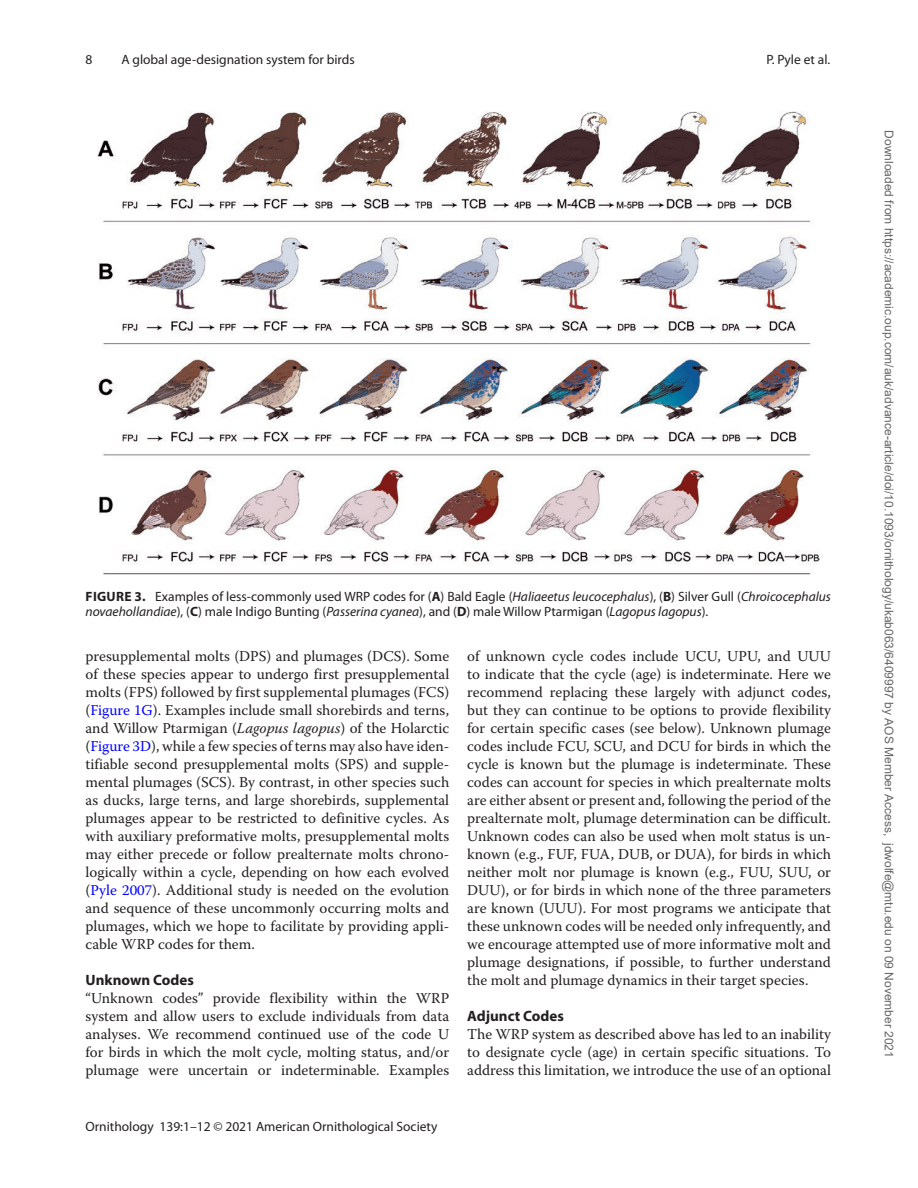
<style>
.page{position:relative;width:918px;height:1188px;background:#fff}
.page>*{position:absolute;margin:0;border:0;box-sizing:border-box;transform-origin:0 0}
.t1{font:15px/18px "Warnock Pro";color:#231f20;text-align:justify}
.t2{font:700 15px "Myriad Pro";color:#231f20}
.t3{font:13.5px/15px "Myriad Pro";color:#231f20}
.t4{font:12px "Arial";color:#666}
.s1{font-weight:700}
.s2{font-style:italic}
.s3{color:#00f}
</style>
<div class="page">
<img style="left:97px;top:111px;width:722px;height:464px">
<p class="t3" style="left:86px;top:52px;width:8px">8</p>
<p class="t3" style="left:121px;top:52px;width:235px">A global age-designation system for birds</p>
<p class="t3" style="left:766px;top:52px;width:65px">P. Pyle et al.</p>
<p class="t3" style="left:86px;top:589px;width:747px"><span class="s1">FIGURE 3.</span> Examples of less-commonly used WRP codes for (<span class="s1">A</span>) Bald Eagle (<span class="s2">Haliaeetus leucocephalus</span>), (<span class="s1">B</span>) Silver Gull (<span class="s2">Chroicocephalus novaehollandiae</span>), (<span class="s1">C</span>) male Indigo Bunting (<span class="s2">Passerina cyanea</span>), and (<span class="s1">D</span>) male Willow Ptarmigan (<span class="s2">Lagopus lagopus</span>).</p>
<p class="t1" style="left:86px;top:647px;width:365px">presupplemental molts (DPS) and plumages (DCS). Some of these species appear to undergo first presupplemental molts (FPS) followed by first supplemental plumages (FCS) (<span class="s3">Figure 1G</span>). Examples include small shorebirds and terns, and Willow Ptarmigan (<span class="s2">Lagopus lagopus</span>) of the Holarctic (<span class="s3">Figure 3D</span>), while a few species of terns may also have iden&shy;tifiable second presupplemental molts (SPS) and supple&shy;mental plumages (SCS). By contrast, in other species such as ducks, large terns, and large shorebirds, supplemental plumages appear to be restricted to definitive cycles. As with auxiliary preformative molts, presupplemental molts may either precede or follow prealternate molts chrono&shy;logically within a cycle, depending on how each evolved (<span class="s3">Pyle 2007</span>). Additional study is needed on the evolution and sequence of these uncommonly occurring molts and plumages, which we hope to facilitate by providing appli&shy;cable WRP codes for them.</p>
<p class="t2" style="left:86px;top:971px;width:110px">Unknown Codes</p>
<p class="t1" style="left:86px;top:989px;width:365px">“Unknown codes” provide flexibility within the WRP system and allow users to exclude individuals from data analyses. We recommend continued use of the code U for birds in which the molt cycle, molting status, and/or plumage were uncertain or indeterminable. Examples</p>
<p class="t3" style="left:86px;top:1119px;width:354px">Ornithology 139:1–12 © 2021 American Ornithological Society</p>
<p class="t1" style="left:467px;top:647px;width:365px">of unknown cycle codes include UCU, UPU, and UUU to indicate that the cycle (age) is indeterminate. Here we recommend replacing these largely with adjunct codes, but they can continue to be options to provide flexibility for certain specific cases (see below). Unknown plumage codes include FCU, SCU, and DCU for birds in which the cycle is known but the plumage is indeterminate. These codes can account for species in which prealternate molts are either absent or present and, following the period of the prealternate molt, plumage determination can be difficult.<br>Unknown codes can also be used when molt status is un&shy;known (e.g., FUF, FUA, DUB, or DUA), for birds in which neither molt nor plumage is known (e.g., FUU, SUU, or DUU), or for birds in which none of the three parameters are known (UUU). For most programs we anticipate that these unknown codes will be needed only infrequently, and we encourage attempted use of more informative molt and plumage designations, if possible, to further understand the molt and plumage dynamics in their target species.</p>
<p class="t2" style="left:467px;top:1007px;width:98px">Adjunct Codes</p>
<p class="t1" style="left:467px;top:1025px;width:365px">The WRP system as described above has led to an inability to designate cycle (age) in certain specific situations. To address this limitation, we introduce the use of an optional</p>
<p class="t4" style="left:893px;top:130px;width:929px;rotate:90deg">Downloaded from https://academic.oup.com/auk/advance-article/doi/10.1093/ornithology/ukab063/6409997 by AOS Member Access, jdwolfe@mtu.edu on 09 November 2021</p>
</div>
